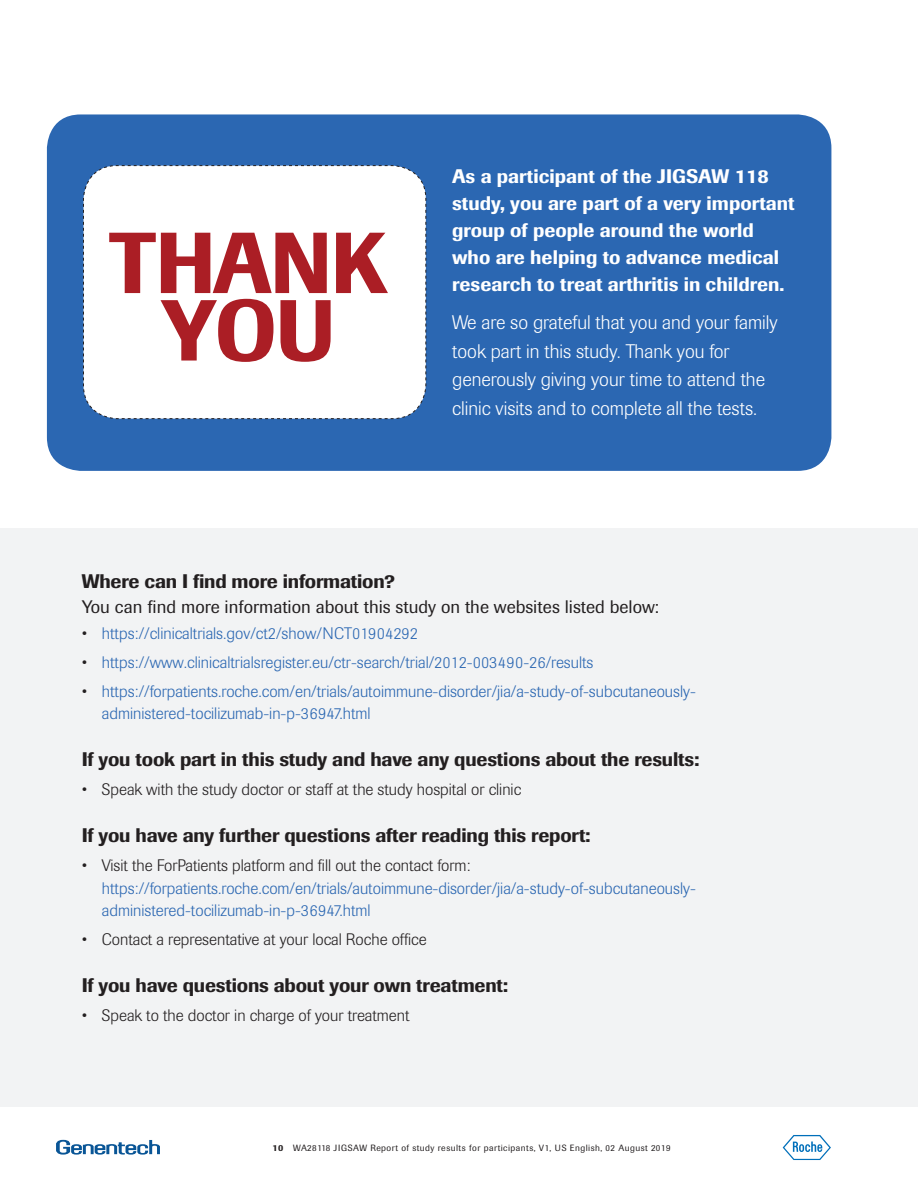
<style>
.page{position:relative;width:918px;height:1188px;background:#fff}
.page>*{position:absolute;margin:0;border:0;box-sizing:border-box;transform-origin:0 0}
.t1{font:500 85.5px/67.5px "Imago";letter-spacing:-.02em;color:#ab1e25;text-align:center}
.t2{font:500 19.5px "Imago";letter-spacing:-.01em;color:#231f20}
.t3{font:500 19.5px/27px "Imago";color:#fff}
.t4{font:300 19.5px/28.5px "Imago";color:#fff}
.t5{font:18px "Imago";color:#231f20}
.t6{font:300 16.5px/22.5px "Imago";color:#2b67b2}
.t7{font:300 16.5px "Imago";color:#231f20}
.t8{font:9px "Imago";letter-spacing:.05em;color:#231f20}
.s1{color:#231f20}
.s2{font-weight:500}
</style>
<div class="page">
<div style="left:0;top:528px;width:918px;height:579px;background:#f2f3f4"></div>
<svg style="left:56px;top:1140px;width:104px;height:15px"></svg>
<svg style="left:783px;top:1135px;width:48px;height:25px"></svg>
<div style="left:47px;top:114px;width:784px;height:357px;background:#2b67b2;border-radius:34px"></div>
<div style="left:83px;top:165px;width:344px;height:254px;background:#fff"></div>
<h1 class="t1" style="left:109px;top:229px;width:280px">THANK<br>YOU</h1>
<p class="t3" style="left:452px;top:162px;width:344px">As a participant of the JIGSAW 118 study, you are part of a very important group of people around the world who are helping to advance medical research to treat arthritis in children.</p>
<p class="t4" style="left:452px;top:309px;width:327px">We are so grateful that you and your family took part in this study. Thank you for generously giving your time to attend the clinic visits and to complete all the tests.</p>
<p class="t2" style="left:82px;top:569px;width:315px">Where can I find more information?</p>
<p class="t5" style="left:82px;top:596px;width:579px">You can find more information about this study on the websites listed below:</p>
<p class="t6" style="left:82px;top:622px;width:338px"><span class="s1">•</span> https://clinicaltrials.gov/ct2/show/NCT01904292</p>
<p class="t6" style="left:82px;top:651px;width:513px"><span class="s1">•</span> https://www.clinicaltrialsregister.eu/ctr-search/trial/2012-003490-26/results</p>
<p class="t6" style="left:102px;top:680px;width:595px;text-indent:-20px"><span class="s1">•</span> https://forpatients.roche.com/en/trials/autoimmune-disorder/jia/a-study-of-subcutaneously&shy;administered-tocilizumab-in-p-36947.html</p>
<p class="t2" style="left:82px;top:747px;width:619px">If you took part in this study and have any questions about the results:</p>
<p class="t7" style="left:82px;top:780px;width:441px">• Speak with the study doctor or staff at the study hospital or clinic</p>
<p class="t2" style="left:82px;top:823px;width:510px">If you have any further questions after reading this report:</p>
<p class="t7" style="left:82px;top:856px;width:391px">• Visit the ForPatients platform and fill out the contact form:</p>
<p class="t6" style="left:102px;top:877px;width:595px">https://forpatients.roche.com/en/trials/autoimmune-disorder/jia/a-study-of-subcutaneously&shy;administered-tocilizumab-in-p-36947.html</p>
<p class="t7" style="left:82px;top:930px;width:347px">• Contact a representative at your local Roche office</p>
<p class="t2" style="left:82px;top:973px;width:428px">If you have questions about your own treatment:</p>
<p class="t7" style="left:82px;top:1006px;width:329px">• Speak to the doctor in charge of your treatment</p>
<p class="t8" style="left:272px;top:1143px;width:400px"><span class="s2">10</span> WA28118 JIGSAW Report of study results for participants, V1, US English, 02 August 2019</p>
</div>
